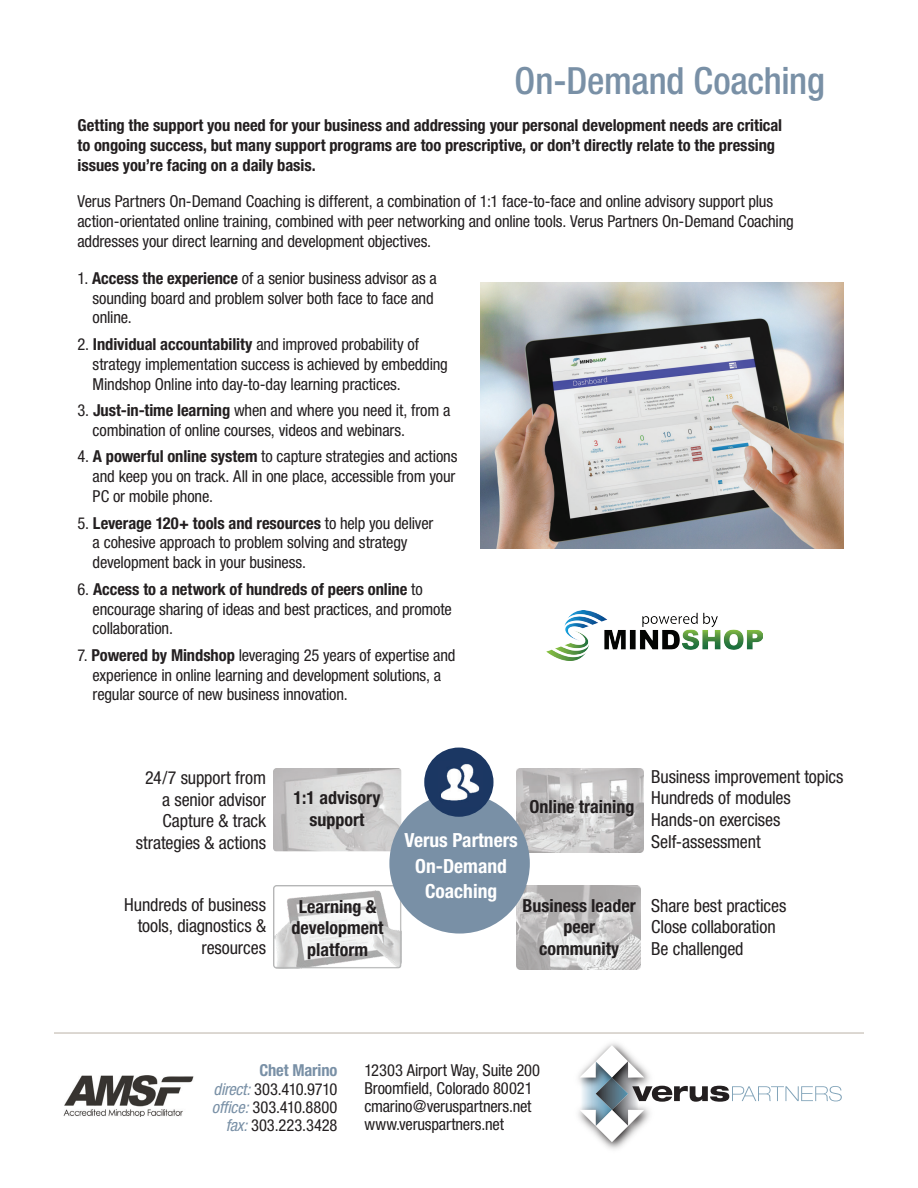
<style>
.page{position:relative;width:918px;height:1188px;background:#fff}
.page>*{position:absolute;margin:0;border:0;box-sizing:border-box;transform-origin:0 0}
.Bottom_header{font:500 condensed 37.5px "Helvetica Neue LT Pro";letter-spacing:-.01em;color:#7990a6}
.t1{font:700 condensed 19.5px/25.5px "Helvetica Neue";color:#fff;text-align:center}
.t2{font:condensed 18px/21.6px "Helvetica Neue";letter-spacing:-.005em;color:#231f20;text-align:right}
.t3{font:700 condensed 18px/21.6px "Helvetica Neue";color:#231f20;text-align:center}
.Bottom_body_text{font:condensed 16.5px/19.8px "Helvetica Neue";letter-spacing:-.01em;color:#231f20}
.Bottom_body_text-2{font:700 condensed 16.5px/19.8px "Helvetica Neue";letter-spacing:-.005em;color:#231f20}
.t4{font:700 condensed 16.5px "Helvetica Neue";letter-spacing:-.005em;color:#7990a6}
.s1{font-weight:700}
.s2{font-style:italic;color:#7990a6}
</style>
<div class="page">
<img style="left:63px;top:1075px;width:131px;height:42px">
<img style="left:481px;top:283px;width:362px;height:266px">
<img style="left:546px;top:610px;width:216px;height:50px">
<img style="left:578px;top:1043px;width:48px;height:106px">
<svg style="left:580px;top:1045px;width:262px;height:97px"></svg>
<hr style="left:54px;top:1033px;width:810px;height:1px;background:#bab1a6">
<img style="left:516px;top:769px;width:128px;height:83px">
<img style="left:274px;top:886px;width:127px;height:83px">
<img style="left:516px;top:886px;width:125px;height:83px">
<img style="left:274px;top:768px;width:127px;height:84px">
<div style="left:389px;top:793px;width:141px;height:141px;background:#7990a6;border-radius:50%"></div>
<div style="left:424px;top:748px;width:70px;height:69px;background:#1b3763;border-radius:50%"></div>
<img style="left:441px;top:764px;width:39px;height:37px">
<p class="Bottom_header" style="left:515px;top:58px;width:312px">On-Demand Coaching</p>
<p class="Bottom_body_text-2" style="left:78px;top:115px;width:706px">Getting the support you need for your business and addressing your personal development needs are critical to ongoing success, but many support programs are too prescriptive, or don’t directly relate to the pressing issues you’re facing on a daily basis.</p>
<p class="Bottom_body_text" style="left:78px;top:192px;width:718px">Verus Partners On-Demand Coaching is different, a combination of 1:1 face-to-face and online advisory support plus action-orientated online training, combined with peer networking and online tools. Verus Partners On-Demand Coaching addresses your direct learning and development objectives.</p>
<p class="Bottom_body_text" style="left:93px;top:268px;width:346px;text-indent:-15px">1. <span class="s1">Access the experience</span> of a senior business advisor as a sounding board and problem solver both face to face and online.</p>
<p class="Bottom_body_text" style="left:93px;top:334px;width:357px;text-indent:-15px">2. <span class="s1">Individual accountability</span> and improved probability of strategy implementation success is achieved by embedding<br>Mindshop Online into day-to-day learning practices.</p>
<p class="Bottom_body_text" style="left:93px;top:400px;width:359px;text-indent:-15px">3. <span class="s1">Just-in-time learning</span> when and where you need it, from a combination of online courses, videos and webinars.</p>
<p class="Bottom_body_text" style="left:93px;top:447px;width:366px;text-indent:-15px">4. <span class="s1">A powerful online system</span> to capture strategies and actions and keep you on track. All in one place, accessible from your<br>PC or mobile phone.</p>
<p class="Bottom_body_text" style="left:93px;top:513px;width:342px;text-indent:-15px">5. <span class="s1">Leverage 120+ tools and resources</span> to help you deliver a cohesive approach to problem solving and strategy development back in your business.</p>
<p class="Bottom_body_text" style="left:93px;top:579px;width:361px;text-indent:-15px">6. <span class="s1">Access to a network of hundreds of peers online</span> to encourage sharing of ideas and best practices, and promote collaboration.</p>
<p class="Bottom_body_text" style="left:93px;top:645px;width:364px;text-indent:-15px">7. <span class="s1">Powered by Mindshop</span> leveraging 25 years of expertise and experience in online learning and development solutions, a regular source of new business innovation.</p>
<p class="t2" style="left:145px;top:767px;width:122px">24/7 support from</p>
<p class="t2" style="left:162px;top:788px;width:105px">a senior advisor</p>
<p class="t2" style="left:162px;top:810px;width:105px">Capture &amp; track</p>
<p class="t2" style="left:136px;top:832px;width:132px">strategies &amp; actions</p>
<p class="t2" style="left:124px;top:893px;width:143px">Hundreds of business</p>
<p class="t2" style="left:138px;top:915px;width:130px">tools, diagnostics &amp; resources</p>
<p class="t3" style="left:294px;top:787px;width:88px">1:1 advisory support</p>
<p class="t3" style="left:529px;top:796px;width:106px">Online training</p>
<p class="t1" style="left:404px;top:828px;width:115px">Verus Partners<br>On-Demand<br>Coaching</p>
<p class="t3" style="left:292px;top:895px;width:93px">Learning &amp; development platform</p>
<p class="t3" style="left:522px;top:894px;width:115px">Business leader peer community</p>
<p class="t2" style="left:651px;top:765px;width:194px">Business improvement topics</p>
<p class="t2" style="left:651px;top:787px;width:141px">Hundreds of modules</p>
<p class="t2" style="left:651px;top:809px;width:131px">Hands-on exercises</p>
<p class="t2" style="left:651px;top:830px;width:111px">Self-assessment</p>
<p class="t2" style="left:651px;top:894px;width:137px">Share best practices</p>
<p class="t2" style="left:651px;top:916px;width:126px">Close collaboration</p>
<p class="t2" style="left:651px;top:938px;width:94px">Be challenged</p>
<p class="t4" style="left:259px;top:1060px;width:80px">Chet Marino</p>
<p class="Bottom_body_text" style="left:364px;top:1060px;width:177px">12303 Airport Way, Suite 200</p>
<p class="Bottom_body_text" style="left:364px;top:1079px;width:170px;line-height:18px;text-align:justify">Broomfield, Colorado 80021 cmarino@veruspartners.net www.veruspartners.net</p>
<p class="Bottom_body_text" style="left:212px;top:1080px;width:127px;line-height:18px"><span class="s2">direct:</span> 303.410.9710 <span class="s2">office:</span> 303.410.8800</p>
<p class="Bottom_body_text" style="left:226px;top:1115px;width:113px"><span class="s2">fax:</span> 303.223.3428</p>
</div>
